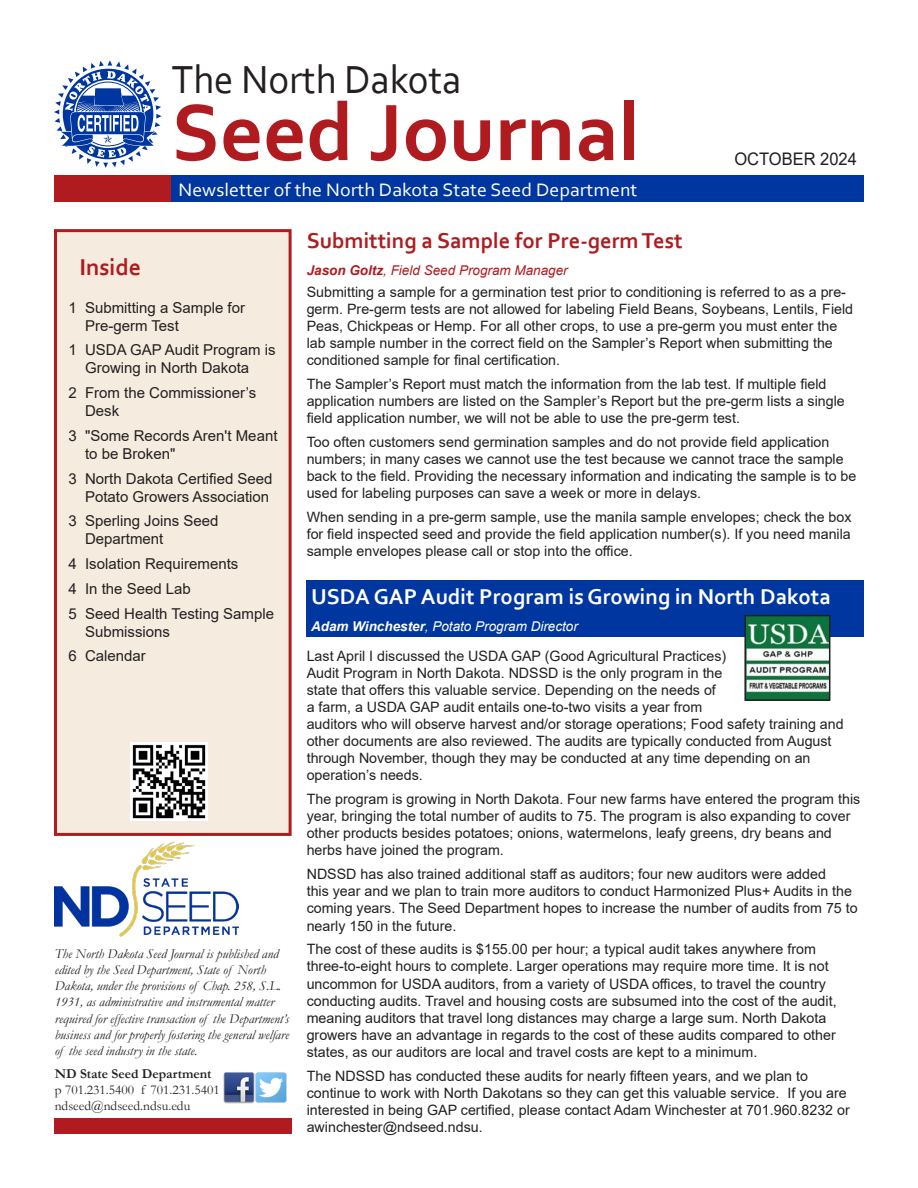
<style>
.page{position:relative;width:918px;height:1188px;background:#fff}
.page>*{position:absolute;margin:0;border:0;box-sizing:border-box;transform-origin:0 0}
.t1{font:700 84px "Corbel";color:#b01b1f}
.t2{font:40.95px "Corbel";color:#231f20;scale:.95 1}
.t3{font:700 24px "Corbel";color:#b01b1f}
.Heading_Corbel_15{font:700 22.5px "Corbel";color:#fff}
.Heading_Corbel_15-2{font:700 22.5px "Corbel";color:#b01b1f}
.t4{font:18.9px "Corbel";color:#fff;scale:1.06 1}
.t5{font:17.4px "Arial";color:#231f20;scale:.95 1}
.t6{font:15px/18px "Arial";color:#231f20}
.t7{font:14.25px/17.1px "Arial";color:#231f20}
.t8{font:italic 13.5px/16.2px "Garamond";color:#231f20}
.t9{font:13.5px "Garamond";color:#231f20}
.Employee_and_Title_Arial_9pt{font:italic 13.5px "Arial";color:#fff}
.Employee_and_Title_Arial_9pt-2{font:italic 13.5px "Arial";color:#b01b1f}
.t10{font:700 13.5px "Garamond";color:#231f20}
.s1{font-weight:700}
</style>
<div class="page">
<div style="left:172px;top:176px;width:692px;height:26px;background:#0036a0"></div>
<div style="left:54px;top:176px;width:117px;height:26px;background:#b01b1f"></div>
<div style="left:54px;top:229px;width:238px;height:607px;background:#f5ecdf;border:3px solid #b01b1f"></div>
<div style="left:54px;top:1118px;width:238px;height:16px;background:#b01b1f"></div>
<img style="left:223px;top:1072px;width:64px;height:32px">
<img style="left:54px;top:842px;width:185px;height:95px">
<svg style="left:54px;top:60px;width:108px;height:108px"></svg>
<img style="left:130px;top:742px;width:78px;height:78px">
<div style="left:307px;top:580px;width:557px;height:57px;background:#0036a0"></div>
<img style="left:747px;top:618px;width:80px;height:80px">
<div style="left:744px;top:615px;width:86px;height:86px;border:2px solid #231f20"></div>
<p class="t2" style="left:172px;top:54px;width:306px">The North Dakota</p>
<p class="t1" style="left:172px;top:80px;width:470px">Seed Journal</p>
<p class="t4" style="left:178px;top:178px;width:435px">Newsletter of the North Dakota State Seed Department</p>
<p class="t5" style="left:734px;top:147px;width:131px">OCTOBER 2024</p>
<p class="t3" style="left:79px;top:253px;width:63px">Inside</p>
<p class="t6" style="left:85px;top:298px;width:162px;text-indent:-17px">1 Submitting a Sample for<br>Pre-germ Test</p>
<p class="t6" style="left:85px;top:341px;width:192px;text-indent:-17px">1 USDA GAP Audit Program is<br>Growing in North Dakota</p>
<p class="t6" style="left:85px;top:384px;width:173px;text-indent:-17px">2 From the Commissioner’s<br>Desk</p>
<p class="t6" style="left:85px;top:426px;width:194px;text-indent:-17px">3 "Some Records Aren't Meant to be Broken"</p>
<p class="t6" style="left:68px;top:469px;width:206px;text-align:right">3 North Dakota Certified Seed<br>Potato Growers Association</p>
<p class="t6" style="left:85px;top:512px;width:135px;text-indent:-17px">3 Sperling Joins Seed<br>Department</p>
<p class="t6" style="left:68px;top:555px;width:172px">4 Isolation Requirements</p>
<p class="t6" style="left:68px;top:579px;width:124px">4 In the Seed Lab</p>
<p class="t6" style="left:85px;top:604px;width:190px;text-indent:-17px">5 Seed Health Testing Sample<br>Submissions</p>
<p class="t6" style="left:68px;top:647px;width:79px">6 Calendar</p>
<p class="t8" style="left:55px;top:945px;width:236px">The North Dakota Seed Journal is published and edited by the Seed Department, State of North Dakota, under the provisions of Chap. 258, S.L.<br>1931, as administrative and instrumental matter required for effective transaction of the Department’s business and for properly fostering the general welfare of the seed industry in the state.</p>
<p class="t10" style="left:55px;top:1065px;width:158px">ND State Seed Department</p>
<p class="t9" style="left:55px;top:1081px;width:166px">p 701.231.5400 f 701.231.5401</p>
<p class="t9" style="left:55px;top:1097px;width:137px">ndseed@ndseed.ndsu.edu</p>
<p class="Heading_Corbel_15-2" style="left:307px;top:226px;width:378px">Submitting a Sample for Pre-germ Test</p>
<p class="Employee_and_Title_Arial_9pt-2" style="left:307px;top:261px;width:263px"><span class="s1">Jason Goltz</span>, Field Seed Program Manager</p>
<p class="t7" style="left:307px;top:283px;width:548px">Submitting a sample for a germination test prior to conditioning is referred to as a pre&shy;germ. Pre-germ tests are not allowed for labeling Field Beans, Soybeans, Lentils, Field Peas, Chickpeas or Hemp. For all other crops, to use a pre-germ you must enter the lab sample number in the correct field on the Sampler’s Report when submitting the conditioned sample for final certification.</p>
<p class="t7" style="left:307px;top:375px;width:540px">The Sampler’s Report must match the information from the lab test. If multiple field application numbers are listed on the Sampler’s Report but the pre-germ lists a single field application number, we will not be able to use the pre-germ test.</p>
<p class="t7" style="left:307px;top:433px;width:551px">Too often customers send germination samples and do not provide field application numbers; in many cases we cannot use the test because we cannot trace the sample back to the field. Providing the necessary information and indicating the sample is to be used for labeling purposes can save a week or more in delays.</p>
<p class="t7" style="left:307px;top:508px;width:546px;text-align:justify">When sending in a pre-germ sample, use the manila sample envelopes; check the box for field inspected seed and provide the field application number(s). If you need manila sample envelopes please call or stop into the office.</p>
<p class="Heading_Corbel_15" style="left:311px;top:583px;width:521px">USDA GAP Audit Program is Growing in North Dakota</p>
<p class="Employee_and_Title_Arial_9pt" style="left:311px;top:618px;width:268px"><span class="s1">Adam Winchester</span>, Potato Program Director</p>
<p class="t7" style="left:307px;top:647px;width:538px">Last April I discussed the USDA GAP (Good Agricultural Practices)<br>Audit Program in North Dakota. NDSSD is the only program in the<br>state that offers this valuable service. Depending on the needs of<br>a farm, a USDA GAP audit entails one-to-two visits a year from<br>auditors who will observe harvest and/or storage operations; Food safety training and other documents are also reviewed. The audits are typically conducted from August through November, though they may be conducted at any time depending on an operation’s needs.</p>
<p class="t7" style="left:307px;top:790px;width:555px">The program is growing in North Dakota. Four new farms have entered the program this year, bringing the total number of audits to 75. The program is also expanding to cover other products besides potatoes; onions, watermelons, leafy greens, dry beans and herbs have joined the program.</p>
<p class="t7" style="left:307px;top:866px;width:553px">NDSSD has also trained additional staff as auditors; four new auditors were added<br>this year and we plan to train more auditors to conduct Harmonized Plus+ Audits in the coming years. The Seed Department hopes to increase the number of audits from 75 to nearly 150 in the future.</p>
<p class="t7" style="left:307px;top:941px;width:531px">The cost of these audits is $155.00 per hour; a typical audit takes anywhere from three-to-eight hours to complete. Larger operations may require more time. It is not uncommon for USDA auditors, from a variety of USDA offices, to travel the country conducting audits. Travel and housing costs are subsumed into the cost of the audit, meaning auditors that travel long distances may charge a large sum. North Dakota growers have an advantage in regards to the cost of these audits compared to other states, as our auditors are local and travel costs are kept to a minimum.</p>
<p class="t7" style="left:307px;top:1067px;width:545px">The NDSSD has conducted these audits for nearly fifteen years, and we plan to continue to work with North Dakotans so they can get this valuable service. If you are interested in being GAP certified, please contact Adam Winchester at 701.960.8232 or awinchester@ndseed.ndsu.</p>
</div>
